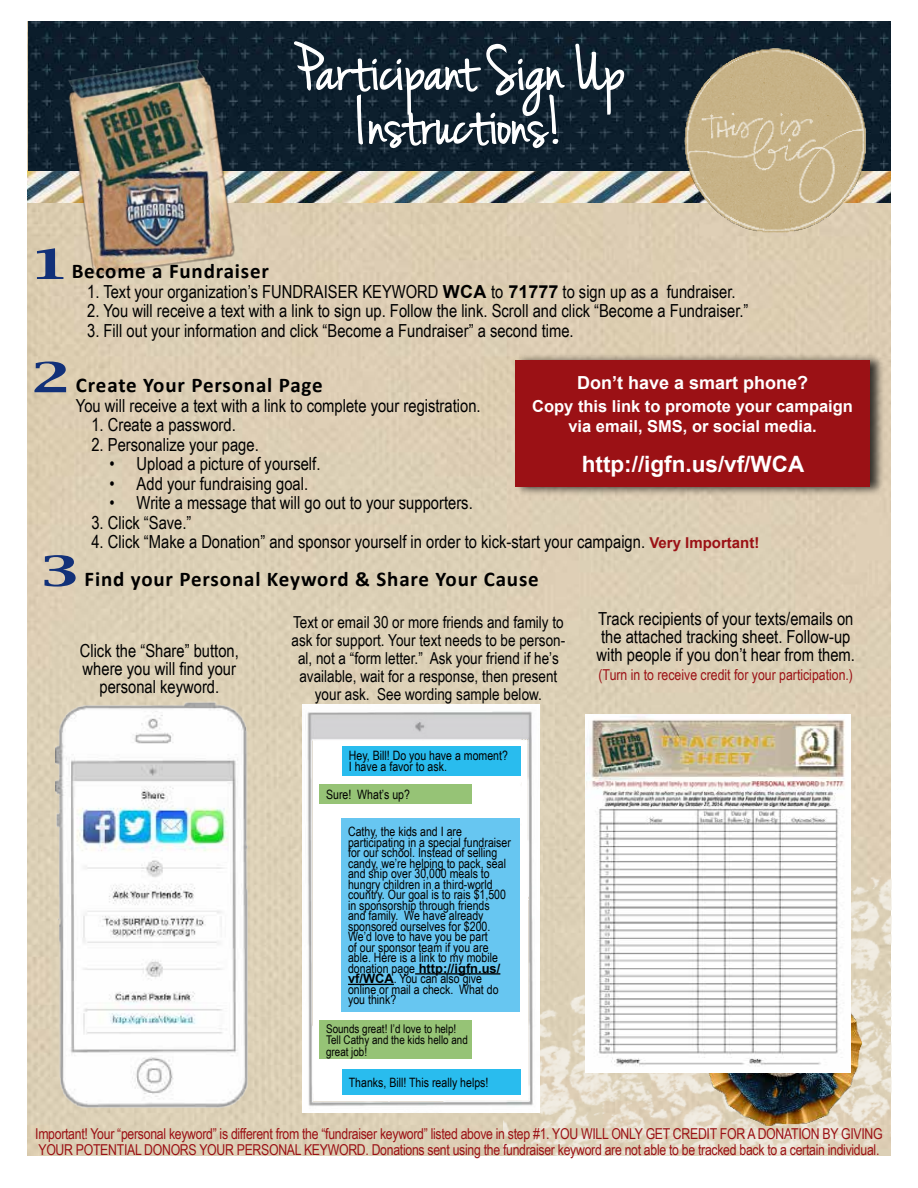
<style>
.page{position:relative;width:918px;height:1188px;background:#fff}
.page>*{position:absolute;margin:0;border:0;box-sizing:border-box;transform-origin:0 0}
.t1{font:67.5px/54px "Jenna Sue";letter-spacing:.01em;color:#fff;text-align:center;scale:.94 1}
.t2{font:36px "Capitals";color:#123179;scale:1.6 1}
.t3{font:700 22.5px "Arial";color:#fff}
.t4{font:700 21px "Calibri";letter-spacing:.04em;color:#000}
.t5{font:18px/18px "Arial Narrow";color:#000}
.t6{font:700 18px "Arial";color:#fff}
.t7{font:16.5px/18px "Arial Narrow";color:#000;text-align:center}
.t8{font:700 16.5px/19.8px "Arial";color:#fff;text-align:center}
.t9{font:15px/16.5px "Arial Narrow";letter-spacing:-.02em;color:#9b1115}
.t10{font:15px "Arial Narrow";color:#9b1115}
.t11{font:12.9px/10.5px "Arial Narrow";color:#000}
.t12{font:700 12.9px "Arial";color:#000}
.t13{font:12px/11.6px "Arial Narrow";color:#000}
.s1{font-family:"Arial";font-weight:700}
.s2{font-family:"Arial";font-weight:700;font-size:15px;color:#9b1115}
.s3{font-family:"Capitals";font-weight:400;font-size:36px;color:#123179}
.s4{font-family:"Arial Narrow";font-weight:400}
</style>
<div class="page">
<img style="left:28px;top:22px;width:863px;height:181px">
<img style="left:56px;top:58px;width:190px;height:227px">
<img style="left:67px;top:56px;width:138px;height:48px">
<img style="left:682px;top:46px;width:188px;height:189px">
<img style="left:503px;top:859px;width:389px;height:297px">
<img style="left:700px;top:965px;width:165px;height:164px">
<img style="left:586px;top:714px;width:265px;height:359px">
<img style="left:55px;top:701px;width:194px;height:408px">
<div style="left:514px;top:353px;width:371px;height:144px;background:#000;opacity:.75"></div>
<div style="left:515px;top:361px;width:355px;height:126px;background:#9b1115"></div>
<img style="left:302px;top:708px;width:237px;height:405px">
<div style="left:342px;top:746px;width:178px;height:30px;background:#29bcee"></div>
<div style="left:319px;top:785px;width:153px;height:19px;background:#96c376"></div>
<div style="left:341px;top:819px;width:179px;height:193px;background:#67c6f1"></div>
<hr style="left:415px;top:973px;width:85px;height:2px;background:#000">
<hr style="left:348px;top:984px;width:46px;height:1px;background:#000">
<div style="left:319px;top:1020px;width:153px;height:39px;background:#96c376"></div>
<div style="left:342px;top:1069px;width:178px;height:26px;background:#29bcee"></div>
<svg style="left:574px;top:27px;width:51px;height:89px;background:#2d3c49"></svg>
<svg style="left:293px;top:36px;width:272px;height:158px;background:#434f56"></svg>
<h1 class="t1" style="left:295px;top:46px;width:352px">Participant Sign Up<br>Instructions!</h1>
<h2 class="t2" style="left:30px;top:240px;width:26px">1</h2>
<p class="t4" style="left:72px;top:258px;width:199px">Become a Fundraiser</p>
<p class="t5" style="left:87px;top:282px;width:650px">1. Text your organization’s FUNDRAISER KEYWORD <span class="s1">WCA</span> to <span class="s1">71777</span> to sign up as a fundraiser.</p>
<p class="t5" style="left:87px;top:301px;width:663px">2. You will receive a text with a link to sign up. Follow the link. Scroll and click “Become a Fundraiser.”</p>
<p class="t5" style="left:87px;top:321px;width:488px">3. Fill out your information and click “Become a Fundraiser” a second time.</p>
<h2 class="t2" style="left:31px;top:353px;width:26px">2</h2>
<p class="t6" style="left:577px;top:370px;width:233px">Don’t have a smart phone?</p>
<p class="t8" style="left:532px;top:397px;width:322px">Copy this link to promote your campaign via email, SMS, or social media.</p>
<p class="t3" style="left:582px;top:449px;width:224px">http://igfn.us/vf/WCA</p>
<p class="t4" style="left:76px;top:372px;width:248px">Create Your Personal Page</p>
<p class="t5" style="left:76px;top:396px;width:406px">You will receive a text with a link to complete your registration.</p>
<p class="t5" style="left:91px;top:415px;width:146px">1. Create a password.</p>
<p class="t5" style="left:91px;top:435px;width:169px">2. Personalize your page.</p>
<p class="t5" style="left:110px;top:454px;width:212px">• Upload a picture of yourself.</p>
<p class="t5" style="left:110px;top:474px;width:200px">• Add your fundraising goal.</p>
<p class="t5" style="left:110px;top:493px;width:365px">• Write a message that will go out to your supporters.</p>
<p class="t5" style="left:91px;top:513px;width:102px">3. Click “Save.”</p>
<p class="t5" style="left:91px;top:532px;width:669px">4. Click “Make a Donation” and sponsor yourself in order to kick-start your campaign. <span class="s2">Very Important!</span></p>
<p class="t4" style="left:41px;top:566px;width:500px"><span class="s3">3</span>Find your Personal Keyword &amp; Share Your Cause</p>
<p class="t5" style="left:80px;top:641px;width:161px;text-align:center">Click the “Share” button, where you will find your personal keyword.</p>
<p class="t7" style="left:291px;top:612px;width:275px">Text or email 30 or more friends and family to ask for support. Your text needs to be person&shy;al, not a “form letter.” Ask your friend if he’s available, wait for a response, then present your ask. See wording sample below.</p>
<p class="t11" style="left:349px;top:749px;width:161px;line-height:11.6px">Hey, Bill! Do you have a moment?<br>I have a favor to ask.</p>
<p class="t11" style="left:326px;top:789px;width:85px">Sure! What’s up?</p>
<p class="t11" style="left:348px;top:826px;width:164px">Cathy, the kids and I are participating in a special fundraiser for our school. Instead of selling candy, we’re helping to pack, seal and ship over 30,000 meals to hungry children in a third-world country. Our goal is to rais $1,500 in sponsorship through friends<br>and family. We have already sponsored ourselves for $200.<br>We’d love to have you be part<br>of our sponsor team if you are able. Here is a link to my mobile</p>
<p class="t12" style="left:348px;top:959px;width:154px"><span class="s4">donation page</span> http://igfn.us/</p>
<p class="t11" style="left:348px;top:973px;width:152px"><span class="s1">vf/WCA</span>. You can also give online or mail a check. What do you think?</p>
<p class="t13" style="left:326px;top:1022px;width:143px">Sounds great! I’d love to help!<br>Tell Cathy and the kids hello and great job!</p>
<p class="t11" style="left:349px;top:1076px;width:141px">Thanks, Bill! This really helps!</p>
<p class="t5" style="left:597px;top:609px;width:260px">Track recipients of your texts/emails on the attached tracking sheet. Follow-up with people if you don’t hear from them.</p>
<p class="t10" style="left:599px;top:664px;width:256px">(Turn in to receive credit for your participation.)</p>
<p class="t9" style="left:35px;top:1125px;width:849px">Important! Your “personal keyword” is different from the “fundraiser keyword” listed above in step #1. YOU WILL ONLY GET CREDIT FOR A DONATION BY GIVING<br>YOUR POTENTIAL DONORS YOUR PERSONAL KEYWORD. Donations sent using the fundraiser keyword are not able to be tracked back to a certain individual.</p>
</div>
